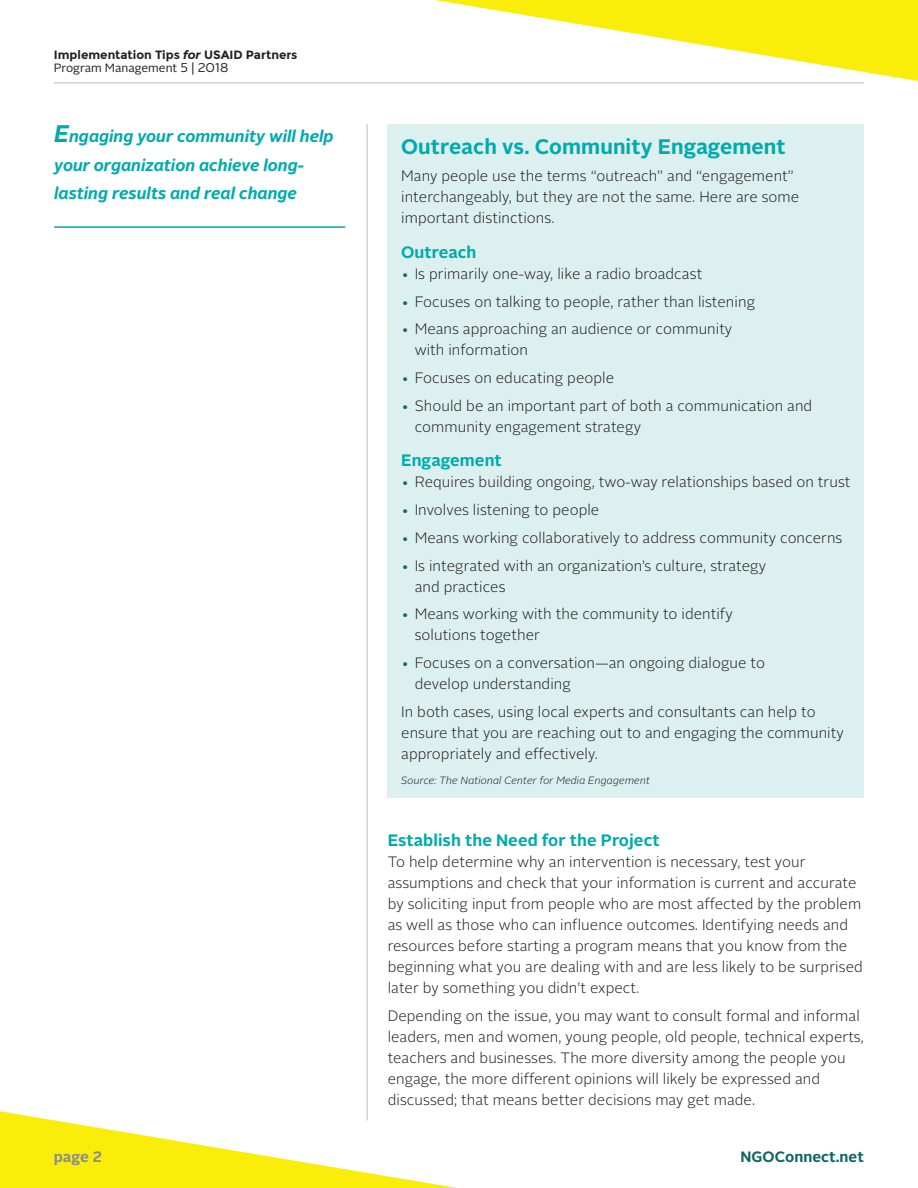
<style>
.page{position:relative;width:918px;height:1188px;background:#fff}
.page>*{position:absolute;margin:0;border:0;box-sizing:border-box;transform-origin:0 0}
.t1{font:700 21px "Alright Sans";letter-spacing:.005em;color:#00abac}
.t2{font:italic 700 16.5px/28.5px "Alright Sans";color:#00abac}
.t3{font:700 16.5px "Alright Sans";letter-spacing:.005em;color:#00abac}
.t4{font:300 15px/21px "Alright Sans";letter-spacing:.005em;color:#231f20}
.t5{font:700 15px "Alright Sans";letter-spacing:.005em;color:#106566}
.t6{font:700 15px "Alright Sans";color:#8a8c8f}
.t7{font:700 12px "Montserrat";color:#231f20}
.t8{font:12px "Alright Sans";color:#231f20}
.t9{font:italic 300 10.5px "Alright Sans";letter-spacing:.005em;color:#231f20}
.s1{font-style:italic}
.s2{font-size:12.75px}
.s3{font-size:24px}
.s4{color:#106566}
</style>
<div class="page">
<svg style="left:0;top:1111px;width:457px;height:77px"></svg>
<svg style="left:435px;top:0;width:483px;height:81px"></svg>
<hr style="left:366px;top:124px;width:2px;height:997px;background:#d1d2d4">
<hr style="left:54px;top:82px;width:810px;height:2px;background:#d1d2d4">
<div style="left:388px;top:124px;width:476px;height:674px;background:#dcf0f0"></div>
<hr style="left:54px;top:226px;width:291px;height:2px;background:#00abac">
<p class="t7" style="left:54px;top:47px;width:245px">Implementation Tips <span class="s1">for</span> USAID Partners</p>
<p class="t8" style="left:54px;top:60px;width:176px">Program Management <span class="s2">5 | 2018</span></p>
<p class="t2" style="left:54px;top:122px;width:281px"><span class="s3">E</span>ngaging your community will help your organization achieve long&shy;lasting results and real change</p>
<h1 class="t1" style="left:401px;top:131px;width:386px">Outreach vs. Community Engagement</h1>
<p class="t4" style="left:401px;top:166px;width:400px">Many people use the terms “outreach” and “engagement” interchangeably, but they are not the same. Here are some important distinctions.</p>
<p class="t3" style="left:401px;top:240px;width:77px">Outreach</p>
<p class="t4" style="left:401px;top:263px;width:303px"><span class="s4">•</span> Is primarily one-way, like a radio broadcast</p>
<p class="t4" style="left:401px;top:291px;width:355px"><span class="s4">•</span> Focuses on talking to people, rather than listening</p>
<p class="t4" style="left:415px;top:319px;width:319px;text-indent:-14px"><span class="s4">•</span> Means approaching an audience or community with information</p>
<p class="t4" style="left:401px;top:368px;width:214px"><span class="s4">•</span> Focuses on educating people</p>
<p class="t4" style="left:415px;top:395px;width:399px;text-indent:-14px"><span class="s4">•</span> Should be an important part of both a communication and community engagement strategy</p>
<p class="t3" style="left:401px;top:449px;width:102px">Engagement</p>
<p class="t4" style="left:401px;top:472px;width:451px"><span class="s4">•</span> Requires building ongoing, two-way relationships based on trust</p>
<p class="t4" style="left:401px;top:500px;width:200px"><span class="s4">•</span> Involves listening to people</p>
<p class="t4" style="left:401px;top:527px;width:443px"><span class="s4">•</span> Means working collaboratively to address community concerns</p>
<p class="t4" style="left:415px;top:555px;width:353px;text-indent:-14px"><span class="s4">•</span> Is integrated with an organization’s culture, strategy and practices</p>
<p class="t4" style="left:415px;top:604px;width:320px;text-indent:-14px"><span class="s4">•</span> Means working with the community to identify solutions together</p>
<p class="t4" style="left:415px;top:653px;width:352px;text-indent:-14px"><span class="s4">•</span> Focuses on a conversation—an ongoing dialogue to develop understanding</p>
<p class="t4" style="left:401px;top:701px;width:444px">In both cases, using local experts and consultants can help to ensure that you are reaching out to and engaging the community appropriately and effectively.</p>
<p class="t9" style="left:401px;top:774px;width:250px">Source: The National Center for Media Engagement</p>
<p class="t3" style="left:388px;top:828px;width:273px">Establish the Need for the Project</p>
<p class="t4" style="left:388px;top:851px;width:477px">To help determine why an intervention is necessary, test your assumptions and check that your information is current and accurate by soliciting input from people who are most affected by the problem as well as those who can influence outcomes. Identifying needs and resources before starting a program means that you know from the beginning what you are dealing with and are less likely to be surprised later by something you didn’t expect.</p>
<p class="t4" style="left:388px;top:1005px;width:478px">Depending on the issue, you may want to consult formal and informal leaders, men and women, young people, old people, technical experts, teachers and businesses. The more diversity among the people you engage, the more different opinions will likely be expressed and discussed; that means better decisions may get made.</p>
<p class="t6" style="left:54px;top:1146px;width:50px">page 2</p>
<p class="t5" style="left:740px;top:1146px;width:125px">NGOConnect.net</p>
</div>
